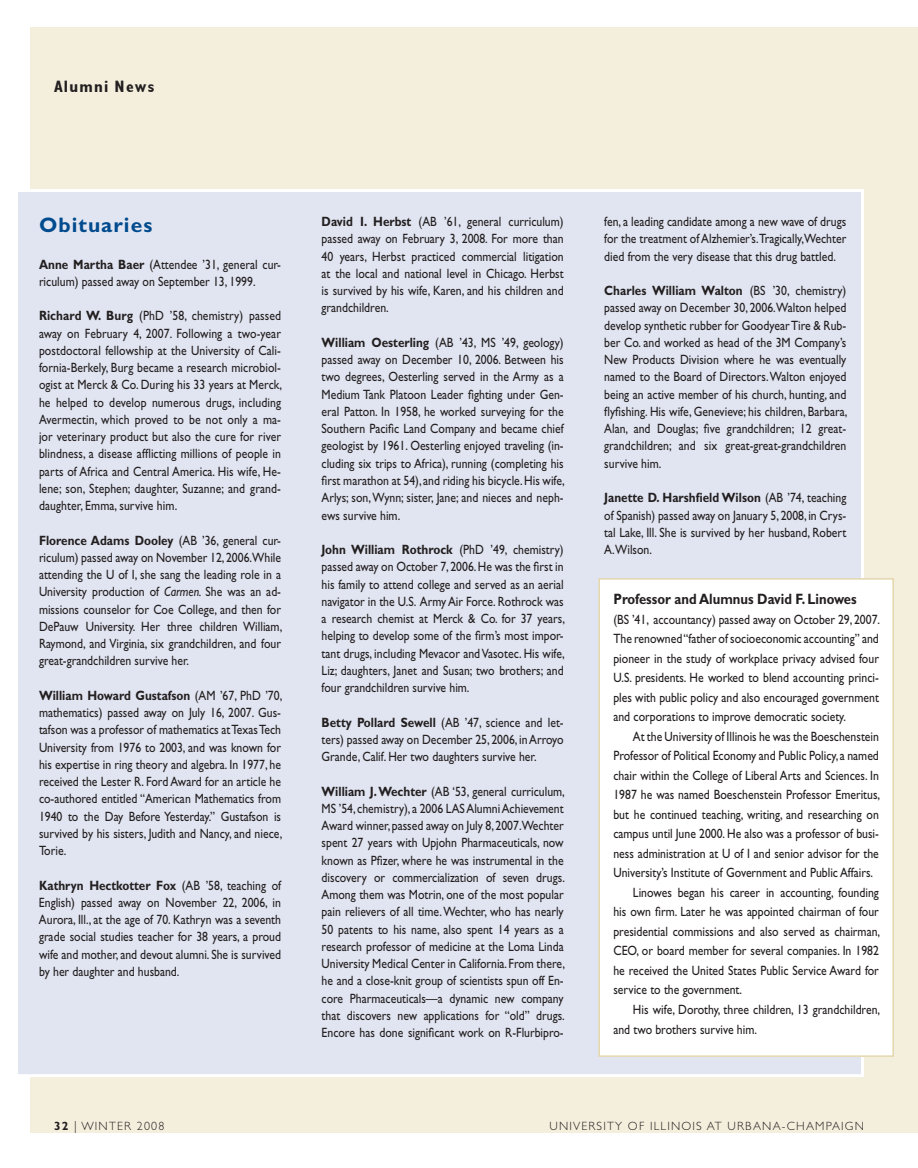
<style>
.page{position:relative;width:918px;height:1168px;background:#fff}
.page>*{position:absolute;margin:0;border:0;box-sizing:border-box;transform-origin:0 0}
.t1{font:700 21px "Gill Sans";letter-spacing:.05em;color:#004b8e}
.t2{font:700 condensed 16.5px "Gill Sans";letter-spacing:.075em;color:#231f20}
.t3{font:700 15px "Gill Sans";color:#231f20;scale:.87 1}
.t4{font:13.5px/17.2px "Gill Sans";color:#231f20;text-align:justify;scale:.87 1}
.t5{font:300 12px "Gill Sans";letter-spacing:.1em;color:#231f20}
.s1{font-weight:700}
.s2{font-style:italic}
</style>
<div class="page">
<div style="left:30px;top:27px;width:888px;height:1105px;background:#f4efdd"></div>
<div style="left:16px;top:190px;width:846px;height:885px;background:#e1e5f1"></div>
<div style="left:599px;top:579px;width:294px;height:477px;background:#fff"></div>
<div style="left:598px;top:578px;width:296px;height:479px;border:2px solid #e3d7ab"></div>
<p class="t2" style="left:54px;top:77px;width:102px">Alumni News</p>
<h1 class="t1" style="left:39px;top:212px;width:115px">Obituaries</h1>
<p class="t4" style="left:39px;top:255px;width:280px"><span class="s1">Anne Martha Baer</span> (Attendee ’31, general cur&shy;riculum) passed away on September 13, 1999.</p>
<p class="t4" style="left:39px;top:307px;width:281px"><span class="s1">Richard W. Burg</span> (PhD ’58, chemistry) passed away on February 4, 2007. Following a two-year postdoctoral fellowship at the University of Cali&shy;fornia-Berkely, Burg became a research microbiol&shy;ogist at Merck &amp; Co. During his 33 years at Merck, he helped to develop numerous drugs, including Avermectin, which proved to be not only a ma&shy;jor veterinary product but also the cure for river blindness, a disease afflicting millions of people in parts of Africa and Central America. His wife, He&shy;lene; son, Stephen; daughter, Suzanne; and grand&shy;daughter, Emma, survive him.</p>
<p class="t4" style="left:39px;top:531px;width:281px"><span class="s1">Florence Adams Dooley</span> (AB ’36, general cur&shy;riculum) passed away on November 12, 2006.While attending the U of I, she sang the leading role in a University production of <span class="s2">Carmen.</span> She was an ad&shy;missions counselor for Coe College, and then for DePauw University. Her three children William, Raymond, and Virginia, six grandchildren, and four great-grandchildren survive her.</p>
<p class="t4" style="left:39px;top:687px;width:281px"><span class="s1">William Howard Gustafson</span> (AM ’67, PhD ’70, mathematics) passed away on July 16, 2007. Gus&shy;tafson was a professor of mathematics at Texas Tech University from 1976 to 2003, and was known for his expertise in ring theory and algebra. In 1977, he received the Lester R. Ford Award for an article he co-authored entitled “American Mathematics from 1940 to the Day Before Yesterday.” Gustafson is survived by his sisters, Judith and Nancy, and niece, Torie.</p>
<p class="t4" style="left:39px;top:876px;width:280px"><span class="s1">Kathryn Hectkotter Fox</span> (AB ’58, teaching of English) passed away on November 22, 2006, in Aurora, Ill., at the age of 70. Kathryn was a seventh grade social studies teacher for 38 years, a proud wife and mother, and devout alumni. She is survived by her daughter and husband.</p>
<p class="t4" style="left:322px;top:213px;width:280px"><span class="s1">David I. Herbst</span> (AB ’61, general curriculum) passed away on February 3, 2008. For more than 40 years, Herbst practiced commercial litigation at the local and national level in Chicago. Herbst is survived by his wife, Karen, and his children and grandchildren.</p>
<p class="t4" style="left:322px;top:334px;width:281px"><span class="s1">William Oesterling</span> (AB ’43, MS ’49, geology) passed away on December 10, 2006. Between his two degrees, Oesterling served in the Army as a Medium Tank Platoon Leader fighting under Gen&shy;eral Patton. In 1958, he worked surveying for the Southern Pacific Land Company and became chief geologist by 1961. Oesterling enjoyed traveling (in&shy;cluding six trips to Africa), running (completing his first marathon at 54), and riding his bicycle. His wife, Arlys; son, Wynn; sister, Jane; and nieces and neph&shy;ews survive him.</p>
<p class="t4" style="left:322px;top:541px;width:281px"><span class="s1">John William Rothrock</span> (PhD ’49, chemistry) passed away on October 7, 2006. He was the first in his family to attend college and served as an aerial navigator in the U.S. Army Air Force. Rothrock was a research chemist at Merck &amp; Co. for 37 years, helping to develop some of the firm’s most impor&shy;tant drugs, including Mevacor and Vasotec. His wife, Liz; daughters, Janet and Susan; two brothers; and four grandchildren survive him.</p>
<p class="t4" style="left:322px;top:713px;width:280px"><span class="s1">Betty Pollard Sewell</span> (AB ’47, science and let&shy;ters) passed away on December 25, 2006, in Arroyo Grande, Calif. Her two daughters survive her.</p>
<p class="t4" style="left:322px;top:782px;width:281px"><span class="s1">William J. Wechter</span> (AB ‘53, general curriculum, MS ’54, chemistry), a 2006 LAS Alumni Achievement Award winner, passed away on July 8, 2007.Wechter spent 27 years with Upjohn Pharmaceuticals, now known as Pfizer, where he was instrumental in the discovery or commercialization of seven drugs.<br>Among them was Motrin, one of the most popular pain relievers of all time. Wechter, who has nearly 50 patents to his name, also spent 14 years as a research professor of medicine at the Loma Linda University Medical Center in California. From there, he and a close-knit group of scientists spun off En&shy;core Pharmaceuticals—a dynamic new company that discovers new applications for “old” drugs.<br>Encore has done significant work on R-Flurbipro-</p>
<p class="t4" style="left:604px;top:213px;width:280px">fen, a leading candidate among a new wave of drugs for the treatment of Alzhemier’s.Tragically,Wechter died from the very disease that this drug battled.</p>
<p class="t4" style="left:604px;top:282px;width:281px"><span class="s1">Charles William Walton</span> (BS ’30, chemistry) passed away on December 30, 2006.Walton helped develop synthetic rubber for Goodyear Tire &amp; Rub&shy;ber Co. and worked as head of the 3M Company’s New Products Division where he was eventually named to the Board of Directors. Walton enjoyed being an active member of his church, hunting, and flyfishing. His wife, Genevieve; his children, Barbara, Alan, and Douglas; five grandchildren; 12 great&shy;grandchildren; and six great-great-grandchildren survive him.</p>
<p class="t4" style="left:604px;top:489px;width:280px"><span class="s1">Janette D. Harshfield Wilson</span> (AB ’74, teaching of Spanish) passed away on January 5, 2008, in Crys&shy;tal Lake, Ill. She is survived by her husband, Robert A.Wilson.</p>
<p class="t3" style="left:613px;top:590px;width:281px">Professor and Alumnus David F. Linowes</p>
<p class="t4" style="left:613px;top:610px;width:308px;line-height:19.5px">(BS ’41, accountancy) passed away on October 29, 2007.<br>The renowned “father of socioeconomic accounting” and pioneer in the study of workplace privacy advised four U.S. presidents. He worked to blend accounting princi&shy;ples with public policy and also encouraged government and corporations to improve democratic society.</p>
<p class="t4" style="left:633px;top:728px;width:284px">At the University of Illinois he was the Boeschenstein</p>
<p class="t4" style="left:613px;top:747px;width:307px">Professor of Political Economy and Public Policy, a named</p>
<p class="t4" style="left:613px;top:767px;width:307px">chair within the College of Liberal Arts and Sciences. In</p>
<p class="t4" style="left:613px;top:786px;width:308px">1987 he was named Boeschenstein Professor Emeritus,</p>
<p class="t4" style="left:613px;top:806px;width:307px">but he continued teaching, writing, and researching on</p>
<p class="t4" style="left:613px;top:825px;width:307px">campus until June 2000. He also was a professor of busi-</p>
<p class="t4" style="left:613px;top:845px;width:307px">ness administration at U of I and senior advisor for the</p>
<p class="t4" style="left:613px;top:864px;width:300px">University’s Institute of Government and Public Affairs.</p>
<p class="t4" style="left:633px;top:884px;width:284px">Linowes began his career in accounting, founding</p>
<p class="t4" style="left:613px;top:903px;width:307px">his own firm. Later he was appointed chairman of four</p>
<p class="t4" style="left:613px;top:923px;width:308px">presidential commissions and also served as chairman,</p>
<p class="t4" style="left:613px;top:942px;width:307px">CEO, or board member for several companies. In 1982</p>
<p class="t4" style="left:613px;top:962px;width:307px">he received the United States Public Service Award for</p>
<p class="t4" style="left:613px;top:981px;width:149px">service to the government.</p>
<p class="t4" style="left:633px;top:1001px;width:286px">His wife, Dorothy, three children, 13 grandchildren,</p>
<p class="t4" style="left:613px;top:1020px;width:167px">and two brothers survive him.</p>
<p class="t5" style="left:54px;top:1119px;width:112px"><span class="s1">32</span> | WINTER 2008</p>
<p class="t5" style="left:549px;top:1119px;width:316px">UNIVERSITY OF ILLINOIS AT URBANA-CHAMPAIGN</p>
</div>
